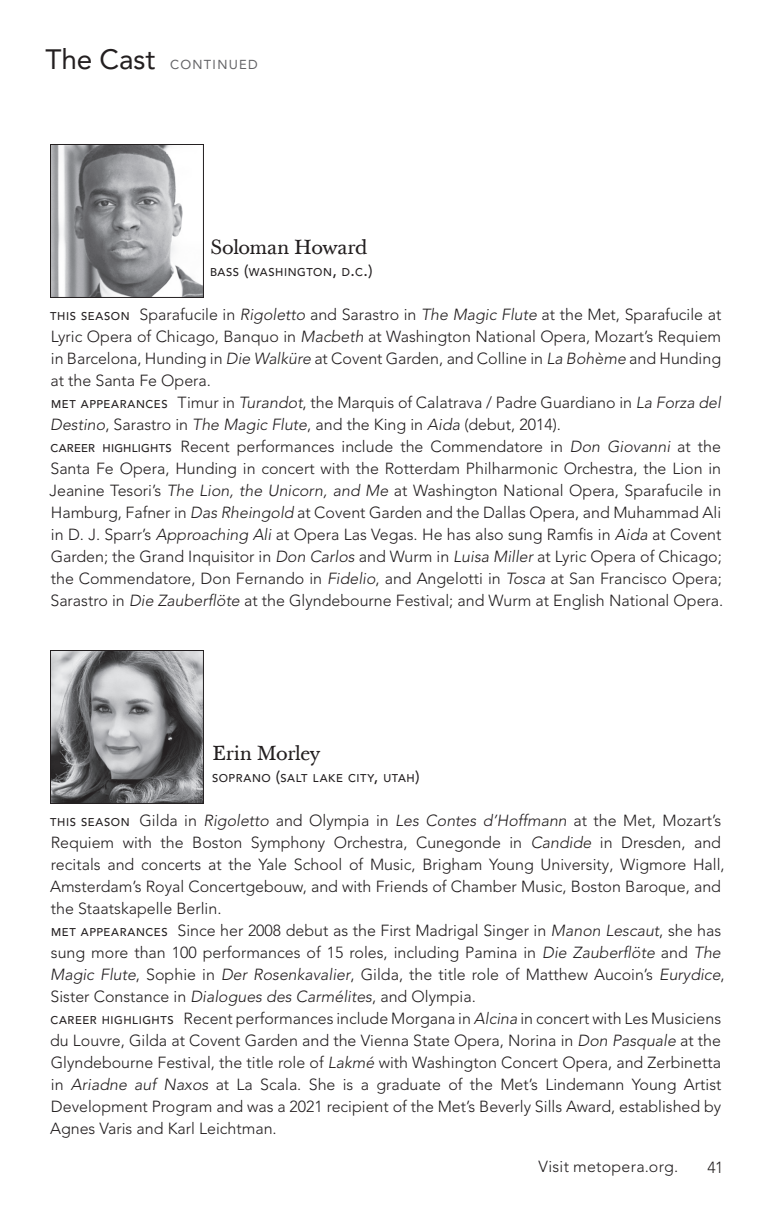
<style>
.page{position:relative;width:774px;height:1224px;background:#fff}
.page>*{position:absolute;margin:0;border:0;box-sizing:border-box;transform-origin:0 0}
.t1{font:20px "Baskerville Ten";letter-spacing:-.02em;color:#231f20}
.t2{font:300 16px/22px "Avenir LT Pro";color:#231f20}
.t3{font:300 16px "Avenir LT Pro";letter-spacing:.02em;color:#231f20}
.t4{font:13px "Avenir LT Pro";letter-spacing:.1em;color:#636366}
.t5{font:500 11.2px "Avenir LT Pro";letter-spacing:.05em;color:#231f20}
.s1{font-size:28px;color:#231f20}
.s2{font-size:16px}
.s3{font-weight:500;font-size:11.2px}
.s4{font-style:italic}
</style>
<div class="page">
<img style="left:52px;top:146px;width:150px;height:150px">
<div style="left:50px;top:144px;width:154px;height:154px;border:1px solid #231f20"></div>
<img style="left:52px;top:652px;width:150px;height:150px">
<div style="left:50px;top:650px;width:154px;height:154px;border:1px solid #231f20"></div>
<p class="t4" style="left:46px;top:57px;width:214px"><span class="s1">The Cast</span> CONTINUED</p>
<p class="t1" style="left:210px;top:235px;width:159px">Soloman Howard</p>
<p class="t5" style="left:210px;top:265px;width:164px">BASS <span class="s2">(</span>WASHINGTON<span class="s2">,</span> D<span class="s2">.</span>C<span class="s2">.)</span></p>
<p class="t2" style="left:49px;top:304px;width:676px"><span class="s3">THIS SEASON</span> Sparafucile in <span class="s4">Rigoletto</span> and Sarastro in <span class="s4">The Magic Flute</span> at the Met, Sparafucile at Lyric Opera of Chicago, Banquo in <span class="s4">Macbeth</span> at Washington National Opera, Mozart’s Requiem in Barcelona, Hunding in <span class="s4">Die Walküre</span> at Covent Garden, and Colline in <span class="s4">La Bohème</span> and Hunding at the Santa Fe Opera.<br><span class="s3">MET APPEARANCES</span> Timur in <span class="s4">Turandot</span>, the Marquis of Calatrava / Padre Guardiano in <span class="s4">La Forza del Destino</span>, Sarastro in <span class="s4">The Magic Flute</span>, and the King in <span class="s4">Aida</span> (debut, 2014).<br><span class="s3">CAREER HIGHLIGHTS</span> Recent performances include the Commendatore in <span class="s4">Don Giovanni</span> at the Santa Fe Opera, Hunding in concert with the Rotterdam Philharmonic Orchestra, the Lion in Jeanine Tesori’s <span class="s4">The Lion, the Unicorn, and Me</span> at Washington National Opera, Sparafucile in Hamburg, Fafner in <span class="s4">Das Rheingold</span> at Covent Garden and the Dallas Opera, and Muhammad Ali in D. J. Sparr’s <span class="s4">Approaching Ali</span> at Opera Las Vegas. He has also sung Ramfis in <span class="s4">Aida</span> at Covent Garden; the Grand Inquisitor in <span class="s4">Don Carlos</span> and Wurm in <span class="s4">Luisa Miller</span> at Lyric Opera of Chicago; the Commendatore, Don Fernando in <span class="s4">Fidelio</span>, and Angelotti in <span class="s4">Tosca</span> at San Francisco Opera; Sarastro in <span class="s4">Die Zauberflöte</span> at the Glyndebourne Festival; and Wurm at English National Opera.</p>
<p class="t1" style="left:212px;top:741px;width:110px">Erin Morley</p>
<p class="t5" style="left:212px;top:771px;width:209px">SOPRANO <span class="s2">(</span>SALT LAKE CITY<span class="s2">,</span> UTAH<span class="s2">)</span></p>
<p class="t2" style="left:50px;top:810px;width:676px"><span class="s3">THIS SEASON</span> Gilda in <span class="s4">Rigoletto</span> and Olympia in <span class="s4">Les Contes d’Hoffmann</span> at the Met, Mozart’s Requiem with the Boston Symphony Orchestra, Cunegonde in <span class="s4">Candide</span> in Dresden, and recitals and concerts at the Yale School of Music, Brigham Young University, Wigmore Hall, Amsterdam’s Royal Concertgebouw, and with Friends of Chamber Music, Boston Baroque, and the Staatskapelle Berlin.<br><span class="s3">MET APPEARANCES</span> Since her 2008 debut as the First Madrigal Singer in <span class="s4">Manon Lescaut</span>, she has sung more than 100 performances of 15 roles, including Pamina in <span class="s4">Die Zauberflöte</span> and <span class="s4">The Magic Flute</span>, Sophie in <span class="s4">Der Rosenkavalier</span>, Gilda, the title role of Matthew Aucoin’s <span class="s4">Eurydice</span>, Sister Constance in <span class="s4">Dialogues des Carmélites</span>, and Olympia.<br><span class="s3">CAREER HIGHLIGHTS</span> Recent performances include Morgana in <span class="s4">Alcina</span> in concert with Les Musiciens du Louvre, Gilda at Covent Garden and the Vienna State Opera, Norina in <span class="s4">Don Pasquale</span> at the Glyndebourne Festival, the title role of <span class="s4">Lakmé</span> with Washington Concert Opera, and Zerbinetta in <span class="s4">Ariadne auf Naxos</span> at La Scala. She is a graduate of the Met’s Lindemann Young Artist Development Program and was a 2021 recipient of the Met’s Beverly Sills Award, established by Agnes Varis and Karl Leichtman.</p>
<p class="t3" style="left:538px;top:1157px;width:141px">Visit metopera.org.</p>
<p class="t2" style="left:708px;top:1156px;width:17px">41</p>
</div>
